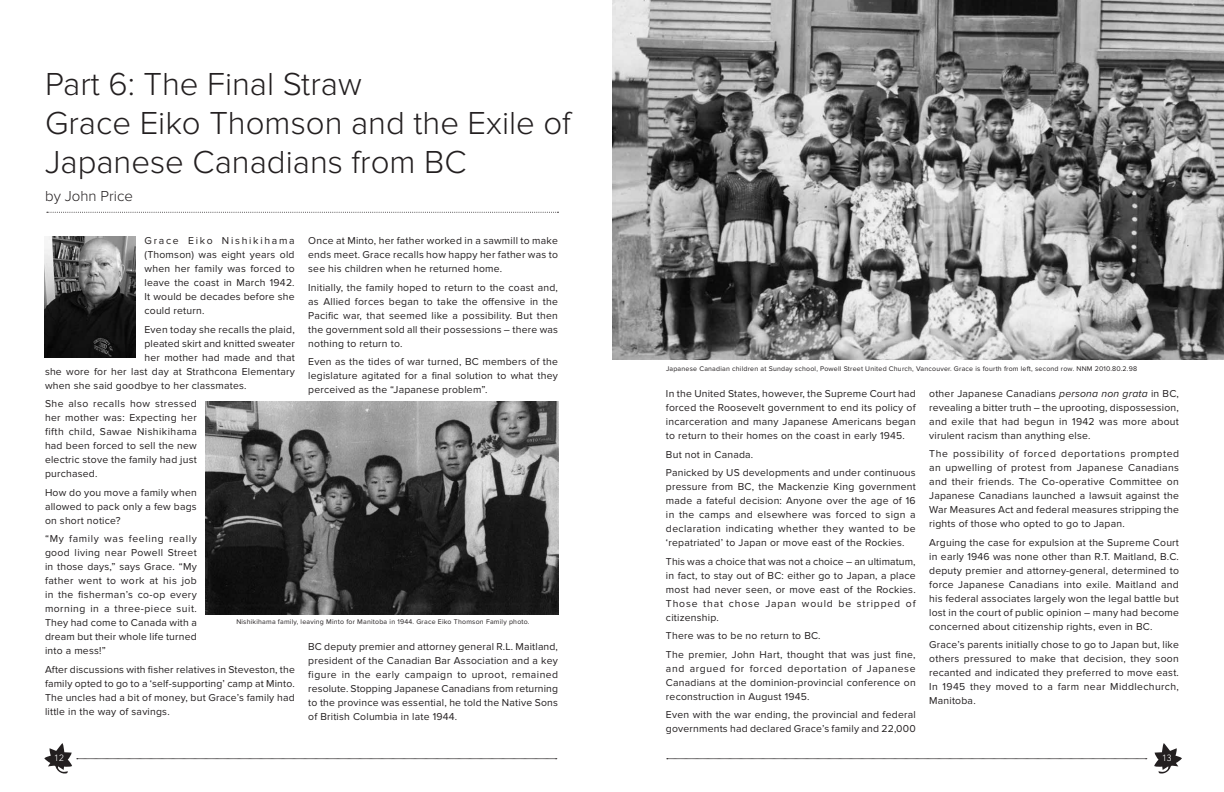
<style>
.page{position:relative;width:1224px;height:792px;background:#fff}
.page>*{position:absolute;margin:0;border:0;box-sizing:border-box;transform-origin:0 0}
.t1{font:300 33px/39px "Proxima Nova";color:#231f20}
.t2{font:300 15px "Proxima Nova";color:#231f20}
.t3{font:10.4px/14px "Proxima Nova";letter-spacing:.02em;color:#231f20;text-align:justify}
.t4{font:300 9px "Avenir LT Std";color:#fff}
.t5{font:7px "Proxima Nova";letter-spacing:.03em;color:#231f20}
.s1{font-style:italic}
</style>
<div class="page">
<svg style="left:1154px;top:743px;width:28px;height:31px"></svg>
<svg style="left:44px;top:743px;width:513px;height:31px"></svg>
<svg style="left:667px;top:758px;width:480px;height:1px"></svg>
<svg style="left:47px;top:212px;width:512px;height:1px"></svg>
<img style="left:612px;top:0;width:612px;height:360px">
<img style="left:206px;top:402px;width:353px;height:212px">
<img style="left:44px;top:236px;width:92px;height:122px">
<h1 class="t1" style="left:45px;top:65px;width:527px">Part 6: The Final Straw<br>Grace Eiko Thomson and the Exile of<br>Japanese Canadians from BC</h1>
<h2 class="t2" style="left:45px;top:187px;width:89px">by John Price</h2>
<p class="t3" style="left:145px;top:234px;width:152px">Grace Eiko Nishikihama (Thomson) was eight years old when her family was forced to leave the coast in March 1942.<br>It would be decades before she could return.</p>
<p class="t3" style="left:145px;top:322px;width:152px">Even today she recalls the plaid,</p>
<p class="t3" style="left:145px;top:336px;width:152px">pleated skirt and knitted sweater</p>
<p class="t3" style="left:145px;top:350px;width:152px">her mother had made and that</p>
<p class="t3" style="left:45px;top:364px;width:251px">she wore for her last day at Strathcona Elementary</p>
<p class="t3" style="left:45px;top:378px;width:203px">when she said goodbye to her classmates.</p>
<p class="t3" style="left:45px;top:397px;width:153px">She also recalls how stressed her mother was: Expecting her fifth child, Sawae Nishikihama had been forced to sell the new electric stove the family had just purchased.</p>
<p class="t3" style="left:45px;top:485px;width:153px">How do you move a family when allowed to pack only a few bags on short notice?</p>
<p class="t3" style="left:45px;top:532px;width:153px">“My family was feeling really good living near Powell Street in those days,” says Grace. “My father went to work at his job in the fisherman’s co-op every morning in a three-piece suit.<br>They had come to Canada with a dream but their whole life turned into a mess!”</p>
<p class="t3" style="left:45px;top:662px;width:251px">After discussions with fisher relatives in Steveston, the family opted to go to a ‘self-supporting’ camp at Minto.<br>The uncles had a bit of money, but Grace’s family had little in the way of savings.</p>
<p class="t3" style="left:308px;top:234px;width:251px">Once at Minto, her father worked in a sawmill to make ends meet. Grace recalls how happy her father was to see his children when he returned home.</p>
<p class="t3" style="left:308px;top:280px;width:251px">Initially, the family hoped to return to the coast and, as Allied forces began to take the offensive in the Pacific war, that seemed like a possibility. But then the government sold all their possessions – there was nothing to return to.</p>
<p class="t3" style="left:308px;top:355px;width:251px">Even as the tides of war turned, BC members of the legislature agitated for a final solution to what they perceived as the “Japanese problem”.</p>
<p class="t5" style="left:236px;top:618px;width:295px">Nishikihama family, leaving Minto for Manitoba in 1944. Grace Eiko Thomson Family photo.</p>
<p class="t3" style="left:308px;top:639px;width:251px">BC deputy premier and attorney general R.L. Maitland, president of the Canadian Bar Association and a key figure in the early campaign to uproot, remained resolute. Stopping Japanese Canadians from returning to the province was essential, he told the Native Sons of British Columbia in late 1944.</p>
<p class="t5" style="left:666px;top:365px;width:473px">Japanese Canadian children at Sunday school, Powell Street United Church, Vancouver. Grace is fourth from left, second row. NNM 2010.80.2.98</p>
<p class="t3" style="left:666px;top:387px;width:251px">In the United States, however, the Supreme Court had forced the Roosevelt government to end its policy of incarceration and many Japanese Americans began to return to their homes on the coast in early 1945.</p>
<p class="t3" style="left:666px;top:445px;width:251px;line-height:18.5px">But not in Canada.<br>Panicked by US developments and under continuous</p>
<p class="t3" style="left:666px;top:480px;width:251px">pressure from BC, the Mackenzie King government made a fateful decision: Anyone over the age of 16 in the camps and elsewhere was forced to sign a declaration indicating whether they wanted to be ‘repatriated’ to Japan or move east of the Rockies.</p>
<p class="t3" style="left:666px;top:554px;width:251px">This was a choice that was not a choice – an ultimatum, in fact, to stay out of BC: either go to Japan, a place most had never seen, or move east of the Rockies.<br>Those that chose Japan would be stripped of citizenship.</p>
<p class="t3" style="left:666px;top:627px;width:251px;line-height:18.5px">There was to be no return to BC.<br>The premier, John Hart, thought that was just fine,</p>
<p class="t3" style="left:666px;top:661px;width:251px">and argued for forced deportation of Japanese Canadians at the dominion-provincial conference on reconstruction in August 1945.</p>
<p class="t3" style="left:666px;top:708px;width:251px">Even with the war ending, the provincial and federal governments had declared Grace’s family and 22,000</p>
<p class="t3" style="left:929px;top:386px;width:251px">other Japanese Canadians <span class="s1">persona non grata</span> in BC, revealing a bitter truth – the uprooting, dispossession, and exile that had begun in 1942 was more about virulent racism than anything else.</p>
<p class="t3" style="left:929px;top:447px;width:251px">The possibility of forced deportations prompted an upwelling of protest from Japanese Canadians and their friends. The Co-operative Committee on Japanese Canadians launched a lawsuit against the War Measures Act and federal measures stripping the rights of those who opted to go to Japan.</p>
<p class="t3" style="left:929px;top:535px;width:251px">Arguing the case for expulsion at the Supreme Court in early 1946 was none other than R.T. Maitland, B.C. deputy premier and attorney-general, determined to force Japanese Canadians into exile. Maitland and his federal associates largely won the legal battle but lost in the court of public opinion – many had become concerned about citizenship rights, even in BC.</p>
<p class="t3" style="left:929px;top:638px;width:251px">Grace’s parents initially chose to go to Japan but, like others pressured to make that decision, they soon recanted and indicated they preferred to move east.<br>In 1945 they moved to a farm near Middlechurch, Manitoba.</p>
<p class="t4" style="left:54px;top:753px;width:11px">12</p>
<p class="t4" style="left:1162px;top:753px;width:11px">13</p>
</div>
